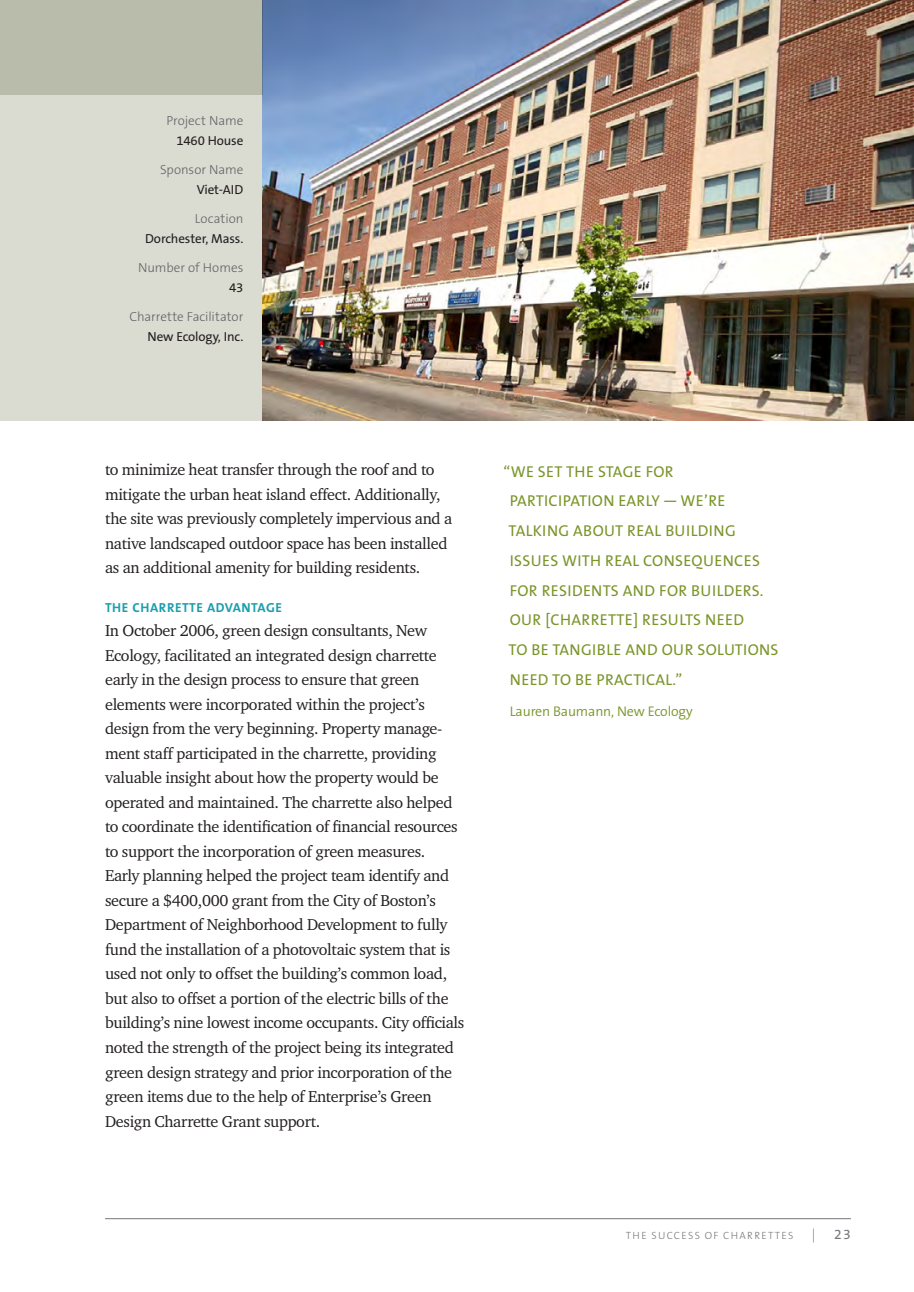
<style>
.page{position:relative;width:914px;height:1292px;background:#fff}
.page>*{position:absolute;margin:0;border:0;box-sizing:border-box;transform-origin:0 0}
.Text{font:16.1px/24.5px "Charter ITC";letter-spacing:-.02em;color:#231f20}
.Project_callout{font:15.75px/29.8px "The Sans B5 Plain";letter-spacing:.02em;color:#7a9529}
.Project_callout_byli{font:300 14px "The Sans B4";letter-spacing:-.01em;color:#7a9529}
.t1{font:14px "The Sans B5 Plain";color:#76787b}
.t2{font:300 14px "The Sans B3";color:#76787b}
.Project_name{font:300 13.12px/19.2px "The Sans B3";color:#636366;text-align:right}
.Project_name-2{font:13.12px/19.2px "The Sans B5 Plain";letter-spacing:-.01em;color:#231f20;text-align:right}
.Project_subhead{font:700 13.12px "The Sans B7";letter-spacing:.04em;color:#189fad}
.t3{font:300 10.5px "The Sans B3";letter-spacing:.12em;color:#76787b}
.s1{font-family:"The Sans B5 Plain";font-weight:400;color:#231f20}
.s2{font-family:"The Sans B3";font-weight:300;color:#636366}
</style>
<div class="page">
<hr style="left:105px;top:1218px;width:745px;height:1px;background:#76787b">
<div style="left:0;top:0;width:262px;height:420px;background:#dadbd1"></div>
<img style="left:262px;top:0;width:652px;height:420px">
<div style="left:0;top:0;width:262px;height:94px;background:#babcab"></div>
<p class="Project_name" style="left:166px;top:112px;width:78px">Project Name<br><span class="s1">1460 House</span></p>
<p class="Project_name" style="left:160px;top:161px;width:85px">Sponsor Name<br><span class="s1">Viet-AID</span></p>
<p class="Project_name-2" style="left:145px;top:210px;width:100px"><span class="s2">Location<br></span>Dorchester, Mass.</p>
<p class="Project_name" style="left:138px;top:259px;width:107px">Number of Homes<br><span class="s1">43</span></p>
<p class="Project_name" style="left:129px;top:308px;width:115px">Charrette Facilitator<br><span class="s1">New Ecology, Inc.</span></p>
<p class="Text" style="left:105px;top:457px;width:349px">to minimize heat transfer through the roof and to mitigate the urban heat island effect. Additionally, the site was previously completely impervious and a native landscaped outdoor space has been installed as an additional amenity for building residents.</p>
<p class="Project_subhead" style="left:105px;top:600px;width:178px">THE CHARRETTE ADVANTAGE</p>
<p class="Text" style="left:105px;top:618px;width:361px">In October 2006, green design consultants, New Ecology, facilitated an integrated design charrette early in the design process to ensure that green elements were incorporated within the project’s design from the very beginning. Property manage&shy;ment staff participated in the charrette, providing valuable insight about how the property would be operated and maintained. The charrette also helped to coordinate the identification of financial resources to support the incorporation of green measures.<br>Early planning helped the project team identify and secure a $400,000 grant from the City of Boston’s Department of Neighborhood Development to fully fund the installation of a photovoltaic system that is used not only to offset the building’s common load, but also to offset a portion of the electric bills of the building’s nine lowest income occupants. City officials noted the strength of the project being its integrated green design strategy and prior incorporation of the green items due to the help of Enterprise’s Green Design Charrette Grant support.</p>
<p class="Project_callout" style="left:508px;top:457px;width:271px;text-indent:-5px">“WE SET THE STAGE FOR<br>PARTICIPATION EARLY—WE’RE<br>TALKING ABOUT REAL BUILDING<br>ISSUES WITH REAL CONSEQUENCES<br>FOR RESIDENTS AND FOR BUILDERS.<br>OUR [CHARRETTE] RESULTS NEED<br>TO BE TANGIBLE AND OUR SOLUTIONS<br>NEED TO BE PRACTICAL.”</p>
<p class="Project_callout_byli" style="left:510px;top:704px;width:184px">Lauren Baumann, New Ecology</p>
<p class="t3" style="left:625px;top:1230px;width:169px">THE SUCCESS OF CHARRETTES</p>
<p class="t2" style="left:811px;top:1227px;width:5px">|</p>
<p class="t1" style="left:834px;top:1227px;width:18px">23</p>
</div>
